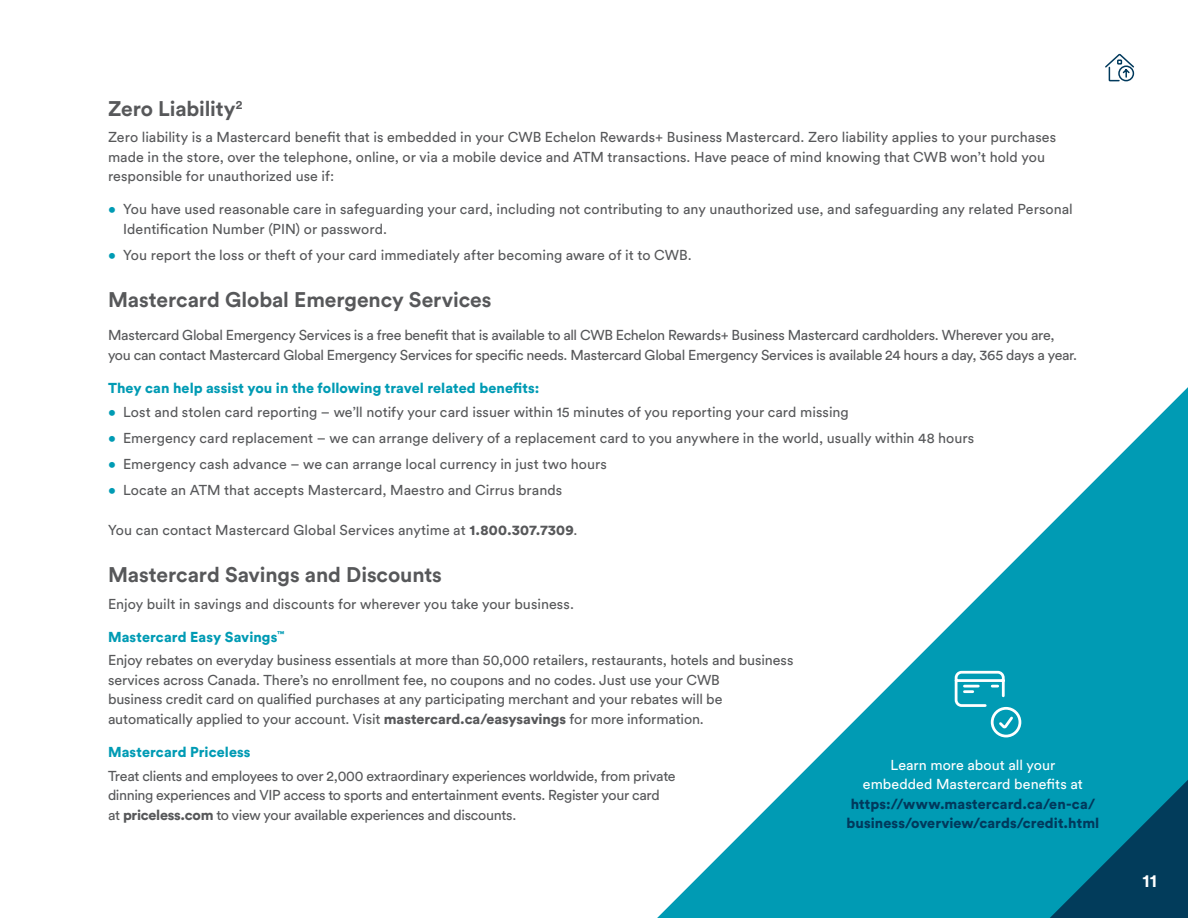
<style>
.page{position:relative;width:1188px;height:918px;background:#fff}
.page>*{position:absolute;margin:0;border:0;box-sizing:border-box;transform-origin:0 0}
._1st_sentence_bold{font:700 21px "Circular Std";letter-spacing:-.005em;color:#57585a}
.CWB_Body_Copy{font:700 21px "Circular Std";letter-spacing:-.005em;color:#57585a}
.t1{font:700 18px "Circular Std";color:#fff}
.CWB_Body_Copy-2{font:14.25px/19.5px "Circular Std";letter-spacing:-.005em;color:#57585a}
.CWB_Body_Copy-3{font:14.25px/19.5px "Circular Std";letter-spacing:-.025em;color:#57585a}
.CWB_Body_Bullets_-_Level_1_Circle{font:900 14.25px/19.5px "Circular Std";letter-spacing:.005em;color:#00395c;text-align:center}
.Body_Copy_Header{font:900 14.25px "Circular Std";letter-spacing:.005em;color:#009bb4}
.CWB_Body_Bullets_-_Level_1_Circle-2{font:14.25px "Circular Std";letter-spacing:.005em;color:#57585a}
.s1{color:#009bb4}
.s2{font-weight:900}
.s3{font-weight:400;color:#fff}
</style>
<div class="page">
<svg style="left:657px;top:387px;width:531px;height:531px"></svg>
<svg style="left:1050px;top:780px;width:138px;height:138px;background:#006b87"></svg>
<svg style="left:1105px;top:53px;width:30px;height:29px"></svg>
<svg style="left:953px;top:669px;width:70px;height:70px;background:#2dacc1"></svg>
<p class="_1st_sentence_bold" style="left:108px;top:95px;width:136px">Zero Liability<sup>2</sup></p>
<p class="CWB_Body_Copy-2" style="left:108px;top:127px;width:950px">Zero liability is a Mastercard benefit that is embedded in your CWB Echelon Rewards+ Business Mastercard. Zero liability applies to your purchases made in the store, over the telephone, online, or via a mobile device and ATM transactions. Have peace of mind knowing that CWB won’t hold you responsible for unauthorized use if:</p>
<p class="CWB_Body_Copy-2" style="left:123px;top:199px;width:951px;text-indent:-15px"><span class="s1">•</span> You have used reasonable care in safeguarding your card, including not contributing to any unauthorized use, and safeguarding any related Personal<br>Identification Number (PIN) or password.</p>
<p class="CWB_Body_Copy-2" style="left:108px;top:245px;width:585px"><span class="s1">•</span> You report the loss or theft of your card immediately after becoming aware of it to CWB.</p>
<p class="CWB_Body_Copy" style="left:108px;top:286px;width:385px">Mastercard Global Emergency Services</p>
<p class="CWB_Body_Copy-2" style="left:108px;top:325px;width:971px">Mastercard Global Emergency Services is a free benefit that is available to all CWB Echelon Rewards+ Business Mastercard cardholders. Wherever you are, you can contact Mastercard Global Emergency Services for specific needs. Mastercard Global Emergency Services is available 24 hours a day, 365 days a year.</p>
<p class="Body_Copy_Header" style="left:108px;top:378px;width:433px">They can help assist you in the following travel related benefits:</p>
<p class="CWB_Body_Copy-2" style="left:108px;top:402px;width:742px"><span class="s1">•</span> Lost and stolen card reporting – we’ll notify your card issuer within 15 minutes of you reporting your card missing</p>
<p class="CWB_Body_Copy-2" style="left:108px;top:428px;width:868px"><span class="s1">•</span> Emergency card replacement – we can arrange delivery of a replacement card to you anywhere in the world, usually within 48 hours</p>
<p class="CWB_Body_Copy-2" style="left:108px;top:454px;width:500px"><span class="s1">•</span> Emergency cash advance – we can arrange local currency in just two hours</p>
<p class="CWB_Body_Copy-2" style="left:108px;top:480px;width:456px"><span class="s1">•</span> Locate an ATM that accepts Mastercard, Maestro and Cirrus brands</p>
<p class="CWB_Body_Bullets_-_Level_1_Circle-2" style="left:108px;top:521px;width:471px">You can contact Mastercard Global Services anytime at <span class="s2">1.800.307.7309</span>.</p>
<p class="_1st_sentence_bold" style="left:108px;top:561px;width:335px">Mastercard Savings and Discounts</p>
<p class="CWB_Body_Copy-2" style="left:108px;top:594px;width:468px">Enjoy built in savings and discounts for wherever you take your business.</p>
<p class="Body_Copy_Header" style="left:108px;top:627px;width:178px">Mastercard Easy Savings<sup>™</sup></p>
<p class="CWB_Body_Copy-2" style="left:108px;top:650px;width:687px">Enjoy rebates on everyday business essentials at more than 50,000 retailers, restaurants, hotels and business services across Canada. There’s no enrollment fee, no coupons and no codes. Just use your CWB<br>business credit card on qualified purchases at any participating merchant and your rebates will be automatically applied to your account. Visit <span class="s2">mastercard.ca/easysavings</span> for more information.</p>
<p class="Body_Copy_Header" style="left:108px;top:742px;width:144px">Mastercard Priceless</p>
<p class="CWB_Body_Copy-3" style="left:108px;top:766px;width:569px">Treat clients and employees to over 2,000 extraordinary experiences worldwide, from private dinning experiences and VIP access to sports and entertainment events. Register your card at <span class="s2">priceless.com</span> to view your available experiences and discounts.</p>
<p class="CWB_Body_Bullets_-_Level_1_Circle" style="left:847px;top:755px;width:254px"><span class="s3">Learn more about all your<br>embedded Mastercard benefits at </span>https://www.mastercard.ca/en-ca/ business/overview/cards/credit.html</p>
<p class="t1" style="left:1143px;top:869px;width:16px">11</p>
</div>
